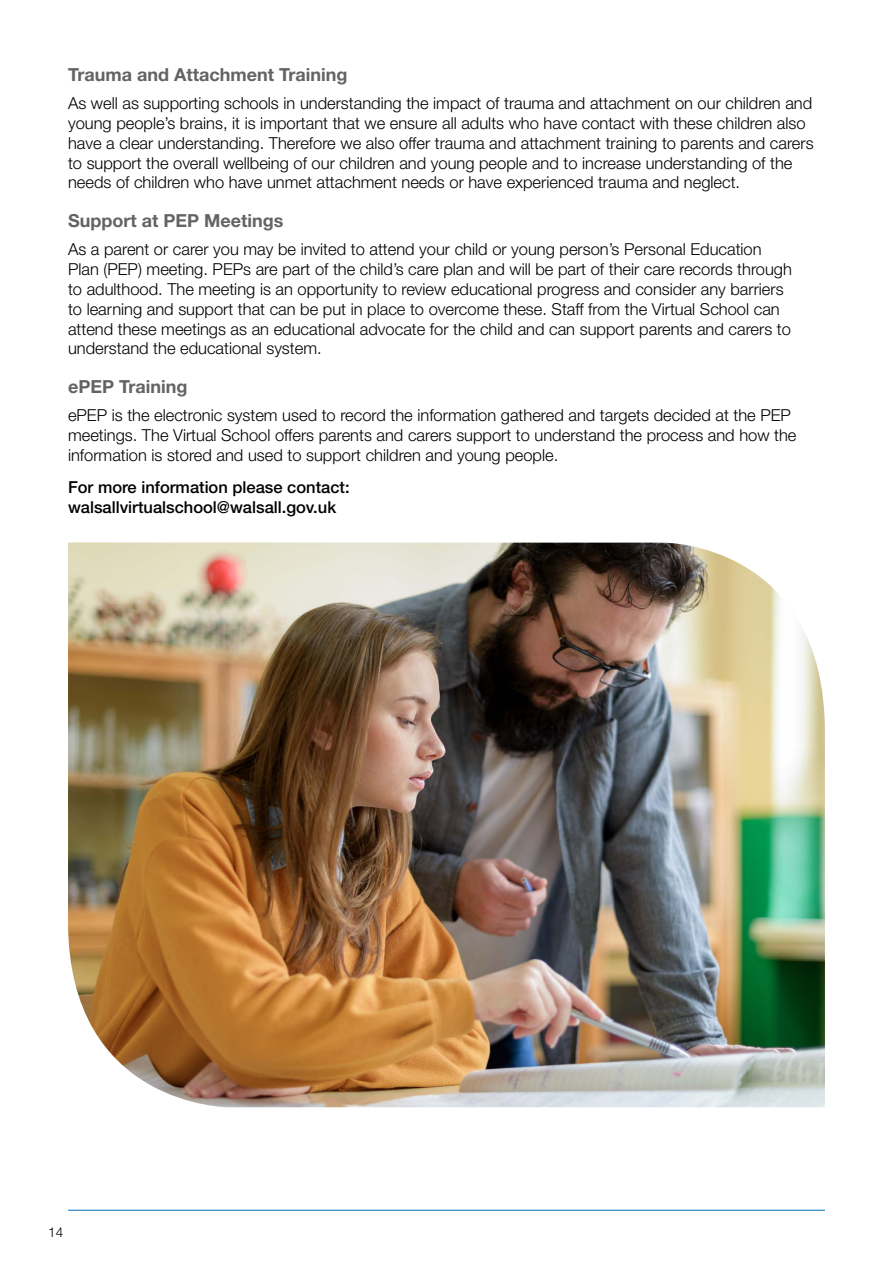
<style>
.page{position:relative;width:893px;height:1263px;background:#fff}
.page>*{position:absolute;margin:0;border:0;box-sizing:border-box;transform-origin:0 0}
.Grey{font:700 18px "Helvetica Neue LT Std";color:#646363}
.Body_text{font:300 16.5px/19.8px "Helvetica Neue LT Std";color:#000}
.Bold_text{font:500 16.5px/19.8px "Helvetica Neue LT Std";color:#000}
.t1{font:300 13.5px "Helvetica Neue LT Std";color:#000}
</style>
<div class="page">
<hr style="left:68px;top:1210px;width:757px;height:1px;background:#006eb8">
<img style="left:68px;top:542px;width:757px;height:565px">
<p class="Grey" style="left:68px;top:63px;width:281px">Trauma and Attachment Training</p>
<p class="Body_text" style="left:68px;top:93px;width:747px">As well as supporting schools in understanding the impact of trauma and attachment on our children and young people’s brains, it is important that we ensure all adults who have contact with these children also have a clear understanding. Therefore we also offer trauma and attachment training to parents and carers to support the overall wellbeing of our children and young people and to increase understanding of the needs of children who have unmet attachment needs or have experienced trauma and neglect.</p>
<p class="Grey" style="left:68px;top:209px;width:217px">Support at PEP Meetings</p>
<p class="Body_text" style="left:68px;top:239px;width:725px">As a parent or carer you may be invited to attend your child or young person’s Personal Education Plan (PEP) meeting. PEPs are part of the child’s care plan and will be part of their care records through to adulthood. The meeting is an opportunity to review educational progress and consider any barriers to learning and support that can be put in place to overcome these. Staff from the Virtual School can attend these meetings as an educational advocate for the child and can support parents and carers to understand the educational system.</p>
<p class="Grey" style="left:68px;top:375px;width:121px">ePEP Training</p>
<p class="Body_text" style="left:68px;top:405px;width:730px">ePEP is the electronic system used to record the information gathered and targets decided at the PEP meetings. The Virtual School offers parents and carers support to understand the process and how the information is stored and used to support children and young people.</p>
<p class="Bold_text" style="left:68px;top:477px;width:283px">For more information please contact: walsallvirtualschool@walsall.gov.uk</p>
<p class="t1" style="left:48px;top:1224px;width:17px">14</p>
</div>
